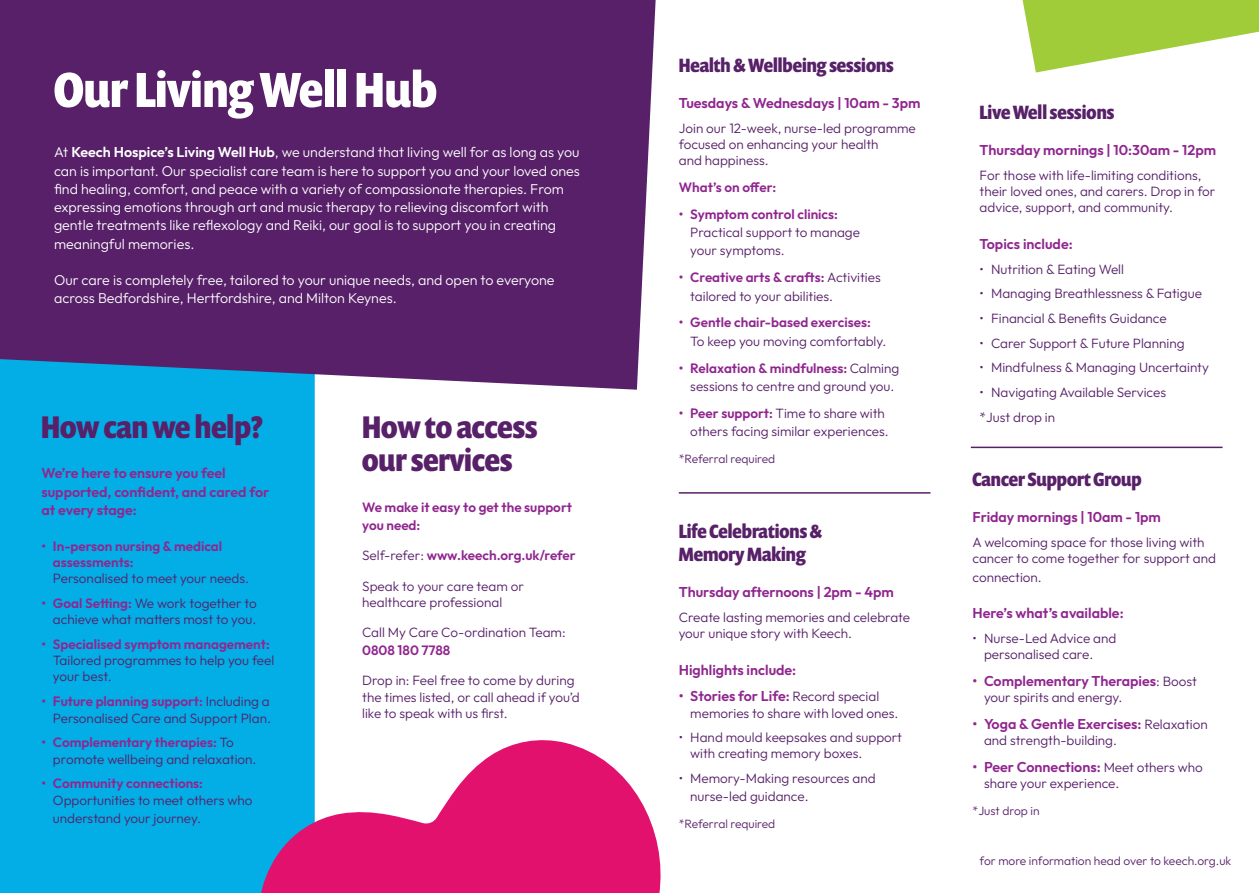
<style>
.page{position:relative;width:1259px;height:893px;background:#fff}
.page>*{position:absolute;margin:0;border:0;box-sizing:border-box;transform-origin:0 0}
.t1{font:700 49.95px "Prenton RP Cond";color:#fff}
.t2{font:700 31.8px/33.5px "Prenton RP Cond";color:#572068}
.t3{font:700 19.5px/23.4px "Prenton RP Cond";color:#572068}
.t4{font:300 14.25px/18.3px "Outfit";color:#fff}
.t5{font:600 14.25px/18.3px "Outfit";color:#90268f}
.t6{font:300 13.5px/16.2px "Outfit";color:#572068}
.t7{font:600 13.5px/16.2px "Outfit";color:#90268f}
.t8{font:300 12px "Outfit";color:#572068}
.s1{font-weight:600}
.s2{font-weight:300;color:#572068}
.s3{font-weight:600;color:#90268f}
.s4{font-weight:300;font-size:13.5px;color:#572068}
</style>
<div class="page">
<div style="left:0;top:390px;width:315px;height:503px;background:#03ade5"></div>
<div style="left:0;top:0;width:655px;height:390px;background:#572068"></div>
<svg style="left:240px;top:737px;width:421px;height:156px;fill:#e2116d"></svg>
<hr style="left:679px;top:492px;width:251px;height:2px;background:#572068">
<hr style="left:971px;top:447px;width:251px;height:1px;background:#572068">
<svg style="left:1022px;top:0;width:237px;height:73px"></svg>
<p class="t1" style="left:54px;top:57px;width:384px">Our Living Well Hub</p>
<p class="t4" style="left:54px;top:143px;width:527px">At <span class="s1">Keech Hospice’s Living Well Hub</span>, we understand that living well for as long as you can is important. Our specialist care team is here to support you and your loved ones find healing, comfort, and peace with a variety of compassionate therapies. From expressing emotions through art and music therapy to relieving discomfort with gentle treatments like reflexology and Reiki, our goal is to support you in creating meaningful memories.</p>
<p class="t4" style="left:54px;top:271px;width:502px">Our care is completely free, tailored to your unique needs, and open to everyone across Bedfordshire, Hertfordshire, and Milton Keynes.</p>
<p class="t2" style="left:41px;top:409px;width:223px">How can we help?</p>
<p class="t5" style="left:41px;top:465px;width:229px">We’re here to ensure you feel supported, confident, and cared for at every stage:</p>
<p class="t7" style="left:53px;top:538px;width:198px;text-indent:-12px">• In-person nursing &amp; medical assessments:<br><span class="s2">Personalised to meet your needs.</span></p>
<p class="t6" style="left:41px;top:595px;width:217px;text-align:right"><span class="s3">• Goal Setting:</span> We work together to achieve what matters most to you.</p>
<p class="t6" style="left:53px;top:636px;width:223px;text-indent:-12px"><span class="s3">• Specialised symptom management:<br></span>Tailored programmes to help you feel your best.</p>
<p class="t6" style="left:41px;top:694px;width:231px;text-align:right"><span class="s3">• Future planning support:</span> Including a<br>Personalised Care and Support Plan.</p>
<p class="t6" style="left:53px;top:735px;width:205px;text-indent:-12px"><span class="s3">• Complementary therapies:</span> To promote wellbeing and relaxation.</p>
<p class="t6" style="left:53px;top:776px;width:201px;text-indent:-12px"><span class="s3">• Community connections:<br></span>Opportunities to meet others who</p>
<p class="t6" style="left:53px;top:810px;width:149px">understand your journey.</p>
<p class="t2" style="left:362px;top:409px;width:177px">How to access our services</p>
<p class="t7" style="left:362px;top:499px;width:211px;line-height:18px">We make it easy to get the support you need:</p>
<p class="t7" style="left:362px;top:548px;width:215px"><span class="s2">Self-refer:</span> www.keech.org.uk/refer</p>
<p class="t6" style="left:362px;top:578px;width:163px">Speak to your care team or healthcare professional</p>
<p class="t6" style="left:362px;top:623px;width:205px;line-height:18px">Call My Care Co-ordination Team:<br><span class="s3">0808 180 7788</span></p>
<p class="t6" style="left:362px;top:673px;width:219px">Drop in: Feel free to come by during the times listed, or call ahead if you’d like to speak with us first.</p>
<p class="t3" style="left:679px;top:53px;width:216px">Health &amp; Wellbeing sessions</p>
<p class="t5" style="left:679px;top:94px;width:243px">Tuesdays &amp; Wednesdays | 10am - 3pm</p>
<p class="t6" style="left:679px;top:120px;width:239px">Join our 12-week, nurse-led programme focused on enhancing your health<br>and happiness.</p>
<p class="t7" style="left:679px;top:180px;width:99px">What’s on offer:</p>
<p class="t6" style="left:690px;top:205px;width:171px;line-height:18.3px;text-indent:-12px"><span class="s3">• Symptom control clinics:<br></span>Practical support to manage your symptoms.</p>
<p class="t6" style="left:690px;top:269px;width:192px;line-height:18.3px;text-indent:-12px"><span class="s3">• Creative arts &amp; crafts:</span> Activities tailored to your abilities.</p>
<p class="t7" style="left:690px;top:314px;width:197px;line-height:18.3px;text-indent:-12px">• Gentle chair-based exercises:<br><span class="s2">To keep you moving comfortably.</span></p>
<p class="t6" style="left:679px;top:359px;width:222px;line-height:18.3px;text-align:center"><span class="s3">• Relaxation &amp; mindfulness:</span> Calming sessions to centre and ground you.</p>
<p class="t6" style="left:679px;top:404px;width:211px;line-height:18.3px;text-align:right"><span class="s3">• Peer support:</span> Time to share with others facing similar experiences.</p>
<p class="t8" style="left:679px;top:451px;width:98px">*Referral required</p>
<p class="t3" style="left:679px;top:519px;width:145px">Life Celebrations &amp;<br>Memory Making</p>
<p class="t5" style="left:679px;top:583px;width:216px">Thursday afternoons | 2pm - 4pm</p>
<p class="t6" style="left:679px;top:609px;width:233px">Create lasting memories and celebrate your unique story with Keech.</p>
<p class="t5" style="left:679px;top:661px;width:119px">Highlights include:</p>
<p class="t5" style="left:679px;top:688px;width:202px">• Stories for Life: <span class="s4">Record special</span></p>
<p class="t6" style="left:690px;top:705px;width:210px">memories to share with loved ones.</p>
<p class="t6" style="left:690px;top:730px;width:213px;text-indent:-12px">• Hand mould keepsakes and support with creating memory boxes.</p>
<p class="t6" style="left:690px;top:769px;width:187px;line-height:18.3px;text-indent:-12px">• Memory-Making resources and nurse-led guidance.</p>
<p class="t8" style="left:679px;top:817px;width:98px">*Referral required</p>
<p class="t3" style="left:979px;top:100px;width:136px">Live Well sessions</p>
<p class="t5" style="left:979px;top:142px;width:238px">Thursday mornings | 10:30am - 12pm</p>
<p class="t6" style="left:979px;top:167px;width:237px">For those with life-limiting conditions, their loved ones, and carers. Drop in for advice, support, and community.</p>
<p class="t5" style="left:979px;top:235px;width:95px">Topics include:</p>
<p class="t6" style="left:979px;top:261px;width:146px">• Nutrition &amp; Eating Well</p>
<p class="t6" style="left:979px;top:286px;width:224px">• Managing Breathlessness &amp; Fatigue</p>
<p class="t6" style="left:979px;top:310px;width:189px">• Financial &amp; Benefits Guidance</p>
<p class="t6" style="left:979px;top:335px;width:206px">• Carer Support &amp; Future Planning</p>
<p class="t6" style="left:979px;top:360px;width:231px">• Mindfulness &amp; Managing Uncertainty</p>
<p class="t6" style="left:979px;top:385px;width:188px">• Navigating Available Services</p>
<p class="t6" style="left:979px;top:409px;width:77px">*Just drop in</p>
<p class="t3" style="left:972px;top:467px;width:171px">Cancer Support Group</p>
<p class="t5" style="left:972px;top:509px;width:190px">Friday mornings | 10am - 1pm</p>
<p class="t6" style="left:972px;top:534px;width:245px">A welcoming space for those living with cancer to come together for support and</p>
<p class="t6" style="left:972px;top:569px;width:71px">connection.</p>
<p class="t5" style="left:972px;top:604px;width:153px">Here’s what’s available:</p>
<p class="t6" style="left:984px;top:630px;width:134px;text-indent:-12px">• Nurse-Led Advice and personalised care.</p>
<p class="t5" style="left:972px;top:672px;width:226px">• Complementary Therapies<span class="s4">: Boost</span></p>
<p class="t6" style="left:984px;top:689px;width:140px">your spirits and energy.</p>
<p class="t5" style="left:972px;top:715px;width:237px">• Yoga &amp; Gentle Exercises: <span class="s4">Relaxation</span></p>
<p class="t6" style="left:984px;top:732px;width:135px">and strength-building.</p>
<p class="t5" style="left:972px;top:758px;width:232px">• Peer Connections: <span class="s4">Meet others who</span></p>
<p class="t6" style="left:984px;top:775px;width:137px">share your experience.</p>
<p class="t8" style="left:972px;top:803px;width:69px">*Just drop in</p>
<p class="t8" style="left:979px;top:853px;width:253px">for more information head over to keech.org.uk</p>
</div>
